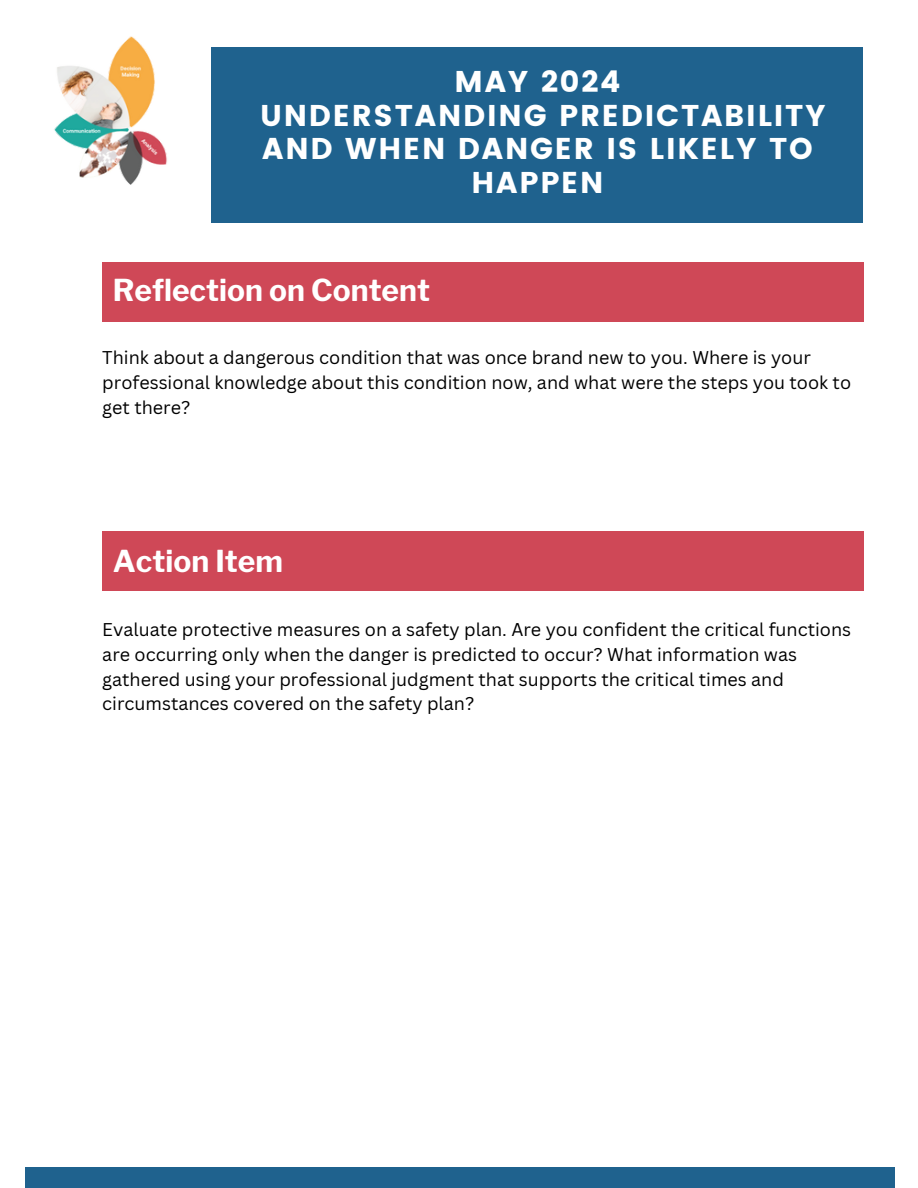
<style>
.page{position:relative;width:918px;height:1188px;background:#fff}
.page>*{position:absolute;margin:0;border:0;box-sizing:border-box;transform-origin:0 0}
.t1{font:30px/33.8px "Poppins";letter-spacing:.06em;color:#fff;text-align:center}
.t2{font:700 30px "Libre Franklin";color:#fff}
.t3{font:18px/24.8px "Canva Sans";color:#000}
</style>
<div class="page">
<div style="left:211px;top:47px;width:652px;height:175px;background:#1f628e"></div>
<div style="left:25px;top:1167px;width:869px;height:21px;background:#1f628e"></div>
<div style="left:102px;top:262px;width:762px;height:60px;background:#cf4857"></div>
<div style="left:102px;top:531px;width:762px;height:60px;background:#cf4857"></div>
<img style="left:54px;top:36px;width:113px;height:149px">
<p class="t1" style="left:455px;top:65px;width:168px">MAY 2024</p>
<h1 class="t1" style="left:260px;top:98px;width:567px">UNDERSTANDING PREDICTABILITY<br>AND WHEN DANGER IS LIKELY TO<br>HAPPEN</h1>
<p class="t2" style="left:113px;top:272px;width:319px">Reflection on Content</p>
<p class="t3" style="left:102px;top:345px;width:750px">Think about a dangerous condition that was once brand new to you. Where is your professional knowledge about this condition now, and what were the steps you took to get there?</p>
<h2 class="t2" style="left:113px;top:543px;width:172px">Action Item</h2>
<h2 class="t3" style="left:102px;top:617px;width:750px">Evaluate protective measures on a safety plan. Are you confident the critical functions are occurring only when the danger is predicted to occur? What information was gathered using your professional judgment that supports the critical times and circumstances covered on the safety plan?</h2>
</div>
